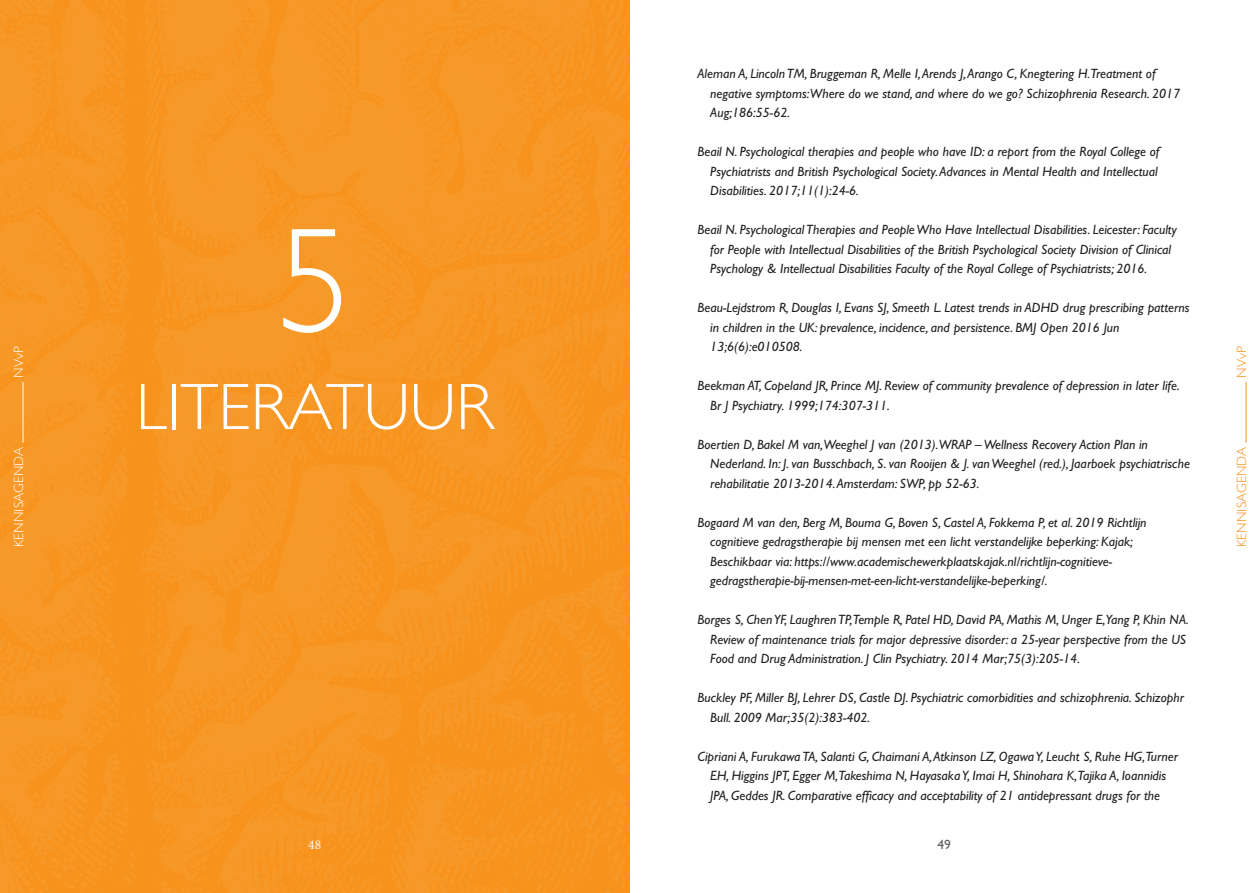
<style>
.page{position:relative;width:1259px;height:893px;background:#fff}
.page>*{position:absolute;margin:0;border:0;box-sizing:border-box;transform-origin:0 0}
.Heading_1{font:300 150px "Gill Sans";color:#fff}
.Heading_1-2{font:300 66px "Gill Sans";color:#fff}
.Footnote_text{font:italic 13.5px/19.5px "Gill Sans";color:#231f20}
.t1{font:300 13.5px "Gill Sans";letter-spacing:.02em;color:#f7931d}
.t2{font:300 13.5px "Gill Sans";letter-spacing:.02em;color:#fff}
.t3{font:13.5px "Minion Pro";color:#fff}
.t4{font:13.5px "Gill Sans";color:#636366}
</style>
<div class="page">
<img style="left:0;top:0;width:629px;height:893px">
<hr style="left:1245px;top:382px;width:1px;height:61px;background:#f7931d">
<hr style="left:23px;top:382px;width:1px;height:61px;background:#fff">
<p class="t2" style="left:11px;top:378px;width:33px;rotate:-90deg">NVvP</p>
<p class="t2" style="left:11px;top:547px;width:102px;rotate:-90deg">KENNISAGENDA</p>
<p class="Heading_1" style="left:277px;top:197px;width:76px">5</p>
<p class="Heading_1-2" style="left:136px;top:370px;width:359px">LITERATUUR</p>
<p class="Footnote_text" style="left:710px;top:64px;width:471px;text-indent:-13px">Aleman A, Lincoln TM, Bruggeman R, Melle I, Arends J, Arango C, Knegtering H.Treatment of negative symptoms:Where do we stand, and where do we go? Schizophrenia Research. 2017<br>Aug;186:55-62.</p>
<p class="Footnote_text" style="left:710px;top:142px;width:451px;text-indent:-13px">Beail N. Psychological therapies and people who have ID: a report from the Royal College of<br>Psychiatrists and British Psychological Society. Advances in Mental Health and Intellectual<br>Disabilities. 2017;11(1):24-6.</p>
<p class="Footnote_text" style="left:710px;top:220px;width:468px;text-indent:-13px">Beail N. Psychological Therapies and People Who Have Intellectual Disabilities. Leicester: Faculty for People with Intellectual Disabilities of the British Psychological Society Division of Clinical<br>Psychology &amp; Intellectual Disabilities Faculty of the Royal College of Psychiatrists; 2016.</p>
<p class="Footnote_text" style="left:710px;top:298px;width:480px;text-indent:-13px">Beau-Lejdstrom R, Douglas I, Evans SJ, Smeeth L. Latest trends in ADHD drug prescribing patterns in children in the UK: prevalence, incidence, and persistence. BMJ Open 2016 Jun<br>13;6(6):e010508.</p>
<p class="Footnote_text" style="left:710px;top:376px;width:471px;text-indent:-13px">Beekman AT, Copeland JR, Prince MJ. Review of community prevalence of depression in later life.<br>Br J Psychiatry. 1999;174:307-311.</p>
<p class="Footnote_text" style="left:710px;top:434px;width:481px;text-indent:-13px">Boertien D, Bakel M van,Weeghel J van (2013).WRAP – Wellness Recovery Action Plan in<br>Nederland. In: J. van Busschbach, S. van Rooijen &amp; J. van Weeghel (red.), Jaarboek psychiatrische rehabilitatie 2013-2014. Amsterdam: SWP, pp 52-63.</p>
<p class="Footnote_text" style="left:710px;top:512px;width:438px;text-indent:-13px">Bogaard M van den, Berg M, Bouma G, Boven S, Castel A, Fokkema P, et al. 2019 Richtlijn cognitieve gedragstherapie bij mensen met een licht verstandelijke beperking: Kajak; Beschikbaar via: https://www.academischewerkplaatskajak.nl/richtlijn-cognitieve&shy;gedragstherapie-bij-mensen-met-een-licht-verstandelijke-beperking/.</p>
<p class="Footnote_text" style="left:710px;top:610px;width:480px;text-indent:-13px">Borges S, Chen YF, Laughren TP,Temple R, Patel HD, David PA, Mathis M, Unger E,Yang P, Khin NA.<br>Review of maintenance trials for major depressive disorder: a 25-year perspective from the US<br>Food and Drug Administration. J Clin Psychiatry. 2014 Mar;75(3):205-14.</p>
<p class="Footnote_text" style="left:710px;top:688px;width:475px;text-indent:-13px">Buckley PF, Miller BJ, Lehrer DS, Castle DJ. Psychiatric comorbidities and schizophrenia. Schizophr<br>Bull. 2009 Mar;35(2):383-402.</p>
<p class="Footnote_text" style="left:697px;top:746px;width:482px;text-align:center">Cipriani A, Furukawa TA, Salanti G, Chaimani A,Atkinson LZ, Ogawa Y, Leucht S, Ruhe HG,Turner<br>EH, Higgins JPT, Egger M,Takeshima N, Hayasaka Y, Imai H, Shinohara K,Tajika A, Ioannidis<br>JPA, Geddes JR. Comparative efficacy and acceptability of 21 antidepressant drugs for the</p>
<p class="t3" style="left:308px;top:835px;width:14px">48</p>
<p class="t4" style="left:937px;top:837px;width:15px">49</p>
<p class="t1" style="left:1234px;top:378px;width:33px;rotate:-90deg">NVvP</p>
<p class="t1" style="left:1234px;top:547px;width:102px;rotate:-90deg">KENNISAGENDA</p>
</div>
